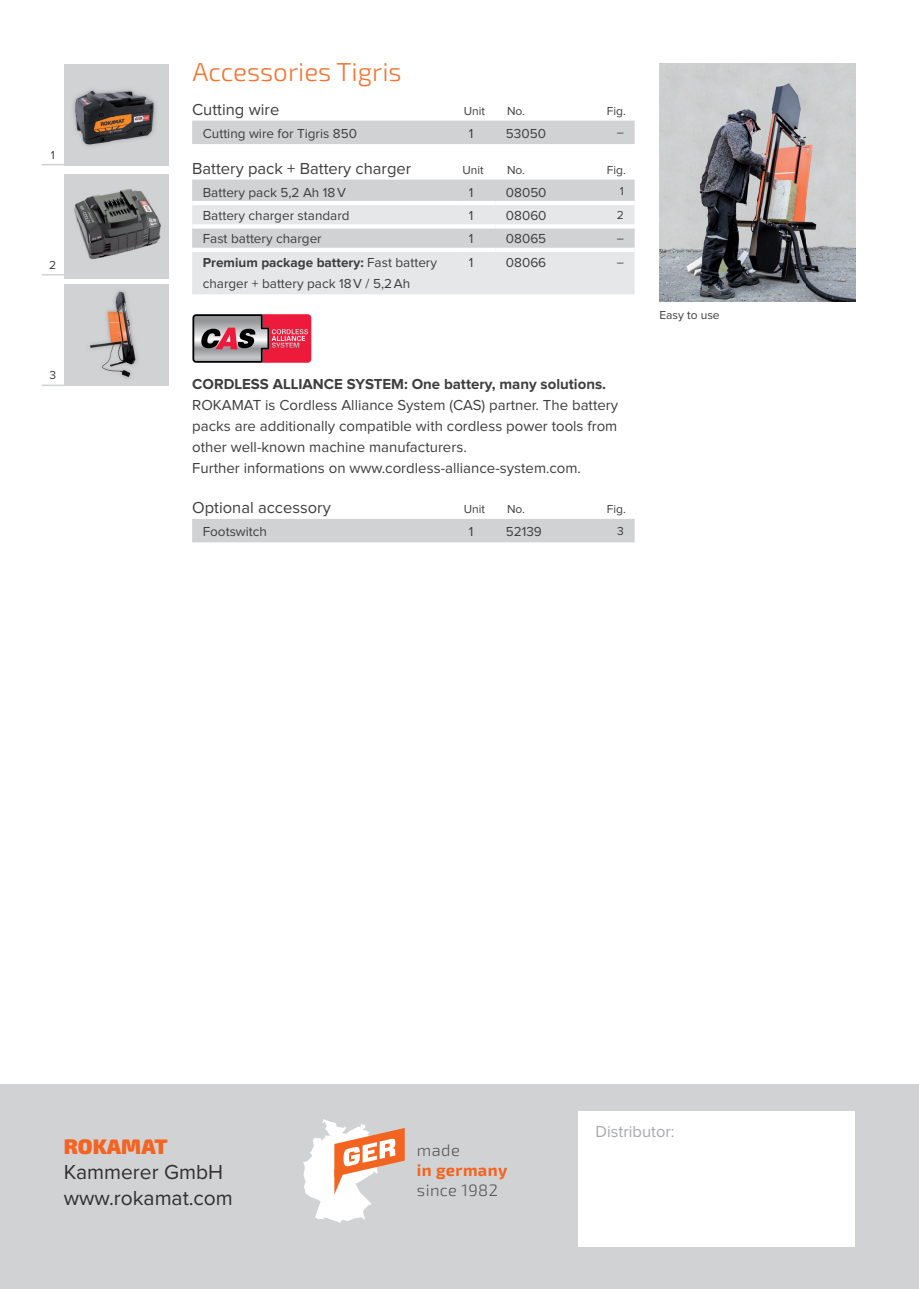
<style>
.page{position:relative;width:919px;height:1289px;background:#fff}
.page>*{position:absolute;margin:0;border:0;box-sizing:border-box;transform-origin:0 0}
.t1{font:300 25.95px "Exo 2";color:#f37431}
.t2{font:21px/25.2px "Proxima Nova";color:#312f30}
.t3{font:900 21px "Exo 2";color:#f36421}
.t4{font:16.5px "Proxima Nova";color:#3e3e3f}
.t5{font:300 16.5px "Exo 2";letter-spacing:.025em;color:#57585a}
.t6{font:16.5px "Proxima Nova";color:#a8a9ad}
.t7{font:700 16.5px "Exo 2";letter-spacing:.025em;color:#f36421}
.t8{font:15px/21px "Proxima Nova";color:#3e3e3f}
.t9{font:700 15px "Proxima Nova";color:#3e3e3f}
.t10{font:13.5px/21px "Proxima Nova";color:#3e3e3f}
.t11{font:12px "Proxima Nova";color:#3e3e3f}
.s1{font-weight:700}
</style>
<div class="page">
<div style="left:192px;top:121px;width:442px;height:23px;background:#d1d2d4"></div>
<svg style="left:192px;top:179px;width:442px;height:115px;background:#dedfe1"></svg>
<hr style="left:192px;top:201px;width:266px;height:4px;background:#fff">
<hr style="left:458px;top:201px;width:37px;height:4px;background:#fff">
<hr style="left:495px;top:201px;width:70px;height:4px;background:#fff">
<hr style="left:565px;top:201px;width:69px;height:4px;background:#fff">
<hr style="left:192px;top:224px;width:266px;height:4px;background:#fff">
<hr style="left:458px;top:224px;width:37px;height:4px;background:#fff">
<hr style="left:495px;top:224px;width:70px;height:4px;background:#fff">
<hr style="left:565px;top:224px;width:69px;height:4px;background:#fff">
<hr style="left:192px;top:248px;width:266px;height:4px;background:#fff">
<hr style="left:458px;top:248px;width:37px;height:4px;background:#fff">
<hr style="left:495px;top:248px;width:70px;height:4px;background:#fff">
<hr style="left:565px;top:248px;width:69px;height:4px;background:#fff">
<div style="left:192px;top:519px;width:442px;height:23px;background:#d1d2d4"></div>
<img style="left:659px;top:64px;width:196px;height:237px">
<div style="left:0;top:1084px;width:918px;height:204px;background:#d1d2d4"></div>
<div style="left:578px;top:1111px;width:277px;height:135px;background:#fff"></div>
<svg style="left:303px;top:1119px;width:102px;height:103px"></svg>
<svg style="left:192px;top:314px;width:119px;height:49px;background:#b26270"></svg>
<div style="left:64px;top:64px;width:105px;height:101px;background:#d1d2d4"></div>
<svg style="left:42px;top:164px;width:22px;height:1px"></svg>
<svg style="left:42px;top:274px;width:22px;height:1px"></svg>
<div style="left:64px;top:284px;width:105px;height:102px;background:#d1d2d4"></div>
<hr style="left:42px;top:384px;width:22px;height:2px;background:#d1d2d4">
<img style="left:90px;top:291px;width:47px;height:86px">
<img style="left:73px;top:89px;width:83px;height:57px">
<div style="left:64px;top:174px;width:105px;height:105px;background:#d1d2d4"></div>
<img style="left:74px;top:189px;width:87px;height:71px">
<p class="t11" style="left:51px;top:149px;width:6px">1</p>
<p class="t11" style="left:49px;top:259px;width:9px">2</p>
<p class="t11" style="left:49px;top:370px;width:8px">3</p>
<h1 class="t1" style="left:192px;top:57px;width:211px">Accessories Tigris</h1>
<p class="t4" style="left:192px;top:102px;width:89px">Cutting wire</p>
<p class="t11" style="left:464px;top:105px;width:23px">Unit</p>
<p class="t11" style="left:507px;top:105px;width:20px">No.</p>
<p class="t11" style="left:607px;top:105px;width:20px">Fig.</p>
<p class="t10" style="left:203px;top:123px;width:156px">Cutting wire for Tigris 850</p>
<p class="t10" style="left:468px;top:123px;width:6px">1</p>
<p class="t10" style="left:506px;top:123px;width:41px">53050</p>
<p class="t11" style="left:617px;top:127px;width:9px">–</p>
<p class="t4" style="left:192px;top:160px;width:221px">Battery pack + Battery charger</p>
<p class="t11" style="left:462px;top:164px;width:23px">Unit</p>
<p class="t11" style="left:507px;top:164px;width:20px">No.</p>
<p class="t11" style="left:607px;top:164px;width:20px">Fig.</p>
<p class="t10" style="left:203px;top:182px;width:145px">Battery pack 5,2 Ah 18 V</p>
<p class="t10" style="left:468px;top:182px;width:6px">1</p>
<p class="t10" style="left:506px;top:182px;width:42px">08050</p>
<p class="t11" style="left:620px;top:186px;width:6px">1</p>
<p class="t10" style="left:203px;top:206px;width:148px">Battery charger standard</p>
<p class="t10" style="left:468px;top:206px;width:6px">1</p>
<p class="t10" style="left:506px;top:206px;width:42px">08060</p>
<p class="t11" style="left:617px;top:209px;width:9px">2</p>
<p class="t10" style="left:203px;top:229px;width:120px">Fast battery charger</p>
<p class="t10" style="left:468px;top:229px;width:6px">1</p>
<p class="t10" style="left:506px;top:229px;width:42px">08065</p>
<p class="t11" style="left:617px;top:233px;width:9px">–</p>
<p class="t10" style="left:203px;top:252px;width:236px"><span class="s1">Premium package battery:</span> Fast battery charger + battery pack 18 V / 5,2 Ah</p>
<p class="t10" style="left:468px;top:252px;width:6px">1</p>
<p class="t10" style="left:506px;top:252px;width:42px">08066</p>
<p class="t11" style="left:617px;top:256px;width:9px">–</p>
<p class="t9" style="left:192px;top:377px;width:415px">CORDLESS ALLIANCE SYSTEM: One battery, many solutions.</p>
<p class="t8" style="left:192px;top:395px;width:427px">ROKAMAT is Cordless Alliance System (CAS) partner. The battery packs are additionally compatible with cordless power tools from other well-known machine manufacturers.<br>Further informations on www.cordless-alliance-system.com.</p>
<p class="t4" style="left:192px;top:500px;width:140px">Optional accessory</p>
<p class="t11" style="left:464px;top:503px;width:23px">Unit</p>
<p class="t11" style="left:507px;top:503px;width:20px">No.</p>
<p class="t11" style="left:607px;top:503px;width:20px">Fig.</p>
<p class="t10" style="left:203px;top:521px;width:66px">Footswitch</p>
<p class="t10" style="left:468px;top:521px;width:6px">1</p>
<p class="t10" style="left:506px;top:521px;width:37px">52139</p>
<p class="t11" style="left:617px;top:525px;width:8px">3</p>
<p class="t11" style="left:659px;top:310px;width:62px">Easy to use</p>
<h2 class="t3" style="left:64px;top:1133px;width:105px">ROKAMAT</h2>
<h2 class="t2" style="left:64px;top:1160px;width:171px">Kammerer GmbH www.rokamat.com</h2>
<p class="t5" style="left:417px;top:1140px;width:44px">made</p>
<p class="t7" style="left:417px;top:1159px;width:92px">in germany</p>
<p class="t5" style="left:417px;top:1180px;width:83px">since 1982</p>
<p class="t6" style="left:595px;top:1124px;width:80px">Distributor:</p>
</div>
